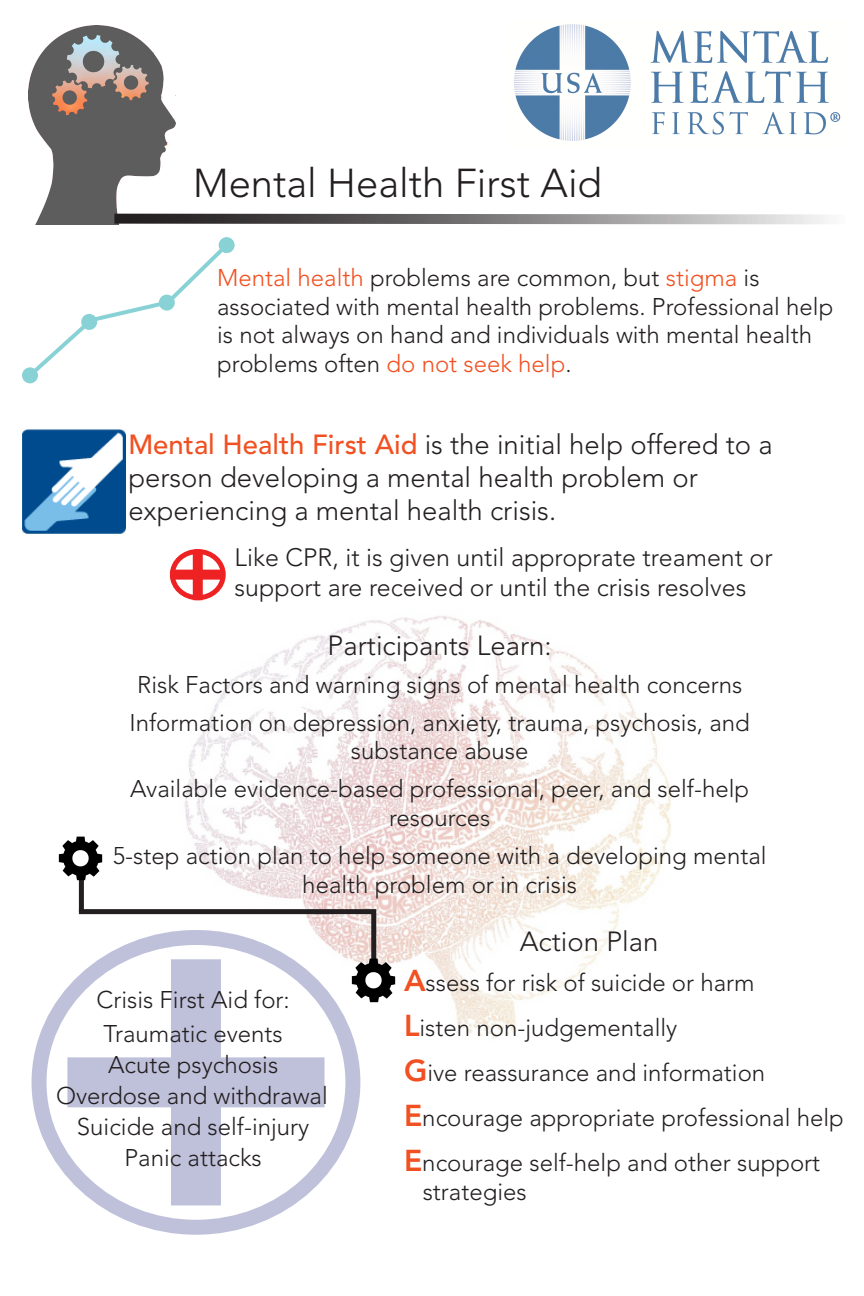
<style>
.page{position:relative;width:864px;height:1296px;background:#fff}
.page>*{position:absolute;margin:0;border:0;box-sizing:border-box;transform-origin:0 0}
.t1{font:300 40px "Avenir LT Std";color:#231f20}
.t2{font:300 27.5px "Avenir LT Std";color:#231f20}
.t3{font:300 25px "Avenir LT Std";color:#231f20}
.t4{font:300 24px/28.8px "Avenir LT Std";color:#231f20}
.s1{color:#f15122}
.s2{font-weight:500;color:#f15122}
.s3{font-weight:800;font-size:30px;color:#f15122}
</style>
<div class="page">
<img style="left:29px;top:26px;width:146px;height:198px">
<img style="left:514px;top:24px;width:327px;height:117px">
<svg style="left:114px;top:213px;width:712px;height:12px"></svg>
<svg style="left:22px;top:367px;width:16px;height:16px"></svg>
<svg style="left:24px;top:241px;width:207px;height:140px"></svg>
<div style="left:219px;top:237px;width:16px;height:16px;background:#88d2d6;border-radius:50%"></div>
<img style="left:44px;top:616px;width:627px;height:429px">
<img style="left:22px;top:429px;width:103px;height:104px">
<div style="left:32px;top:930px;width:328px;height:305px;border:15px solid #293289;border-radius:50%"></div>
<div style="left:171px;top:959px;width:50px;height:246px;background:#bfc1db"></div>
<div style="left:67px;top:1057px;width:258px;height:50px;background:#bfc1db"></div>
<div style="left:170px;top:549px;width:56px;height:51px;border:5px solid #ee2123;border-radius:50%"></div>
<div style="left:193px;top:551px;width:10px;height:49px;background:#ee2123"></div>
<div style="left:171px;top:570px;width:54px;height:10px;background:#ee2123"></div>
<div style="left:79px;top:874px;width:5px;height:38px;background:#231f20"></div>
<div style="left:79px;top:909px;width:297px;height:5px;background:#231f20"></div>
<div style="left:371px;top:914px;width:5px;height:55px;background:#231f20"></div>
<img style="left:341px;top:946px;width:64px;height:64px">
<img style="left:48px;top:823px;width:64px;height:64px">
<p class="t1" style="left:193px;top:160px;width:410px">Mental Health First Aid</p>
<p class="t4" style="left:217px;top:263px;width:544px"><span class="s1">Mental health</span> problems are common, but <span class="s1">stigma</span> is</p>
<p class="t4" style="left:217px;top:292px;width:618px">associated with mental health problems. Professional help is not always on hand and individuals with mental health problems often <span class="s1">do not seek help</span>.</p>
<p class="t2" style="left:128px;top:428px;width:646px"><span class="s2">Mental Health First Aid</span> is the initial help offered to a</p>
<p class="t2" style="left:128px;top:461px;width:571px">person developing a mental health problem or</p>
<p class="t2" style="left:128px;top:494px;width:429px">experiencing a mental health crisis.</p>
<p class="t3" style="left:235px;top:543px;width:540px">Like CPR, it is given until approprate treament or</p>
<p class="t3" style="left:235px;top:573px;width:513px">support are received or until the crisis resolves</p>
<p class="t2" style="left:328px;top:629px;width:226px">Participants Learn:</p>
<p class="t4" style="left:137px;top:670px;width:607px">Risk Factors and warning signs of mental health concerns</p>
<p class="t4" style="left:129px;top:708px;width:622px">Information on depression, anxiety, trauma, psychosis, and</p>
<p class="t4" style="left:351px;top:737px;width:179px">substance abuse</p>
<p class="t4" style="left:130px;top:775px;width:620px">Available evidence-based professional, peer, and self-help</p>
<p class="t4" style="left:389px;top:803px;width:103px">resources</p>
<p class="t4" style="left:113px;top:841px;width:655px;text-align:center">5-step action plan to help someone with a developing mental health problem or in crisis</p>
<p class="t4" style="left:96px;top:986px;width:195px">Crisis First Aid for:</p>
<p class="t4" style="left:104px;top:1019px;width:181px">Traumatic events</p>
<p class="t4" style="left:108px;top:1050px;width:172px">Acute psychosis</p>
<p class="t4" style="left:56px;top:1081px;width:273px">Overdose and withdrawal</p>
<p class="t4" style="left:77px;top:1112px;width:234px">Suicide and self-injury</p>
<p class="t4" style="left:124px;top:1143px;width:139px">Panic attacks</p>
<p class="t2" style="left:520px;top:925px;width:140px">Action Plan</p>
<p class="t4" style="left:404px;top:969px;width:352px"><span class="s3">A</span>ssess for risk of suicide or harm</p>
<p class="t4" style="left:404px;top:1014px;width:275px"><span class="s3">L</span>isten non-judgementally</p>
<p class="t4" style="left:404px;top:1059px;width:363px"><span class="s3">G</span>ive reassurance and information</p>
<p class="t4" style="left:404px;top:1104px;width:441px"><span class="s3">E</span>ncourage appropriate professional help</p>
<p class="t4" style="left:404px;top:1149px;width:418px"><span class="s3">E</span>ncourage self-help and other support</p>
<p class="t4" style="left:423px;top:1177px;width:105px">strategies</p>
</div>
